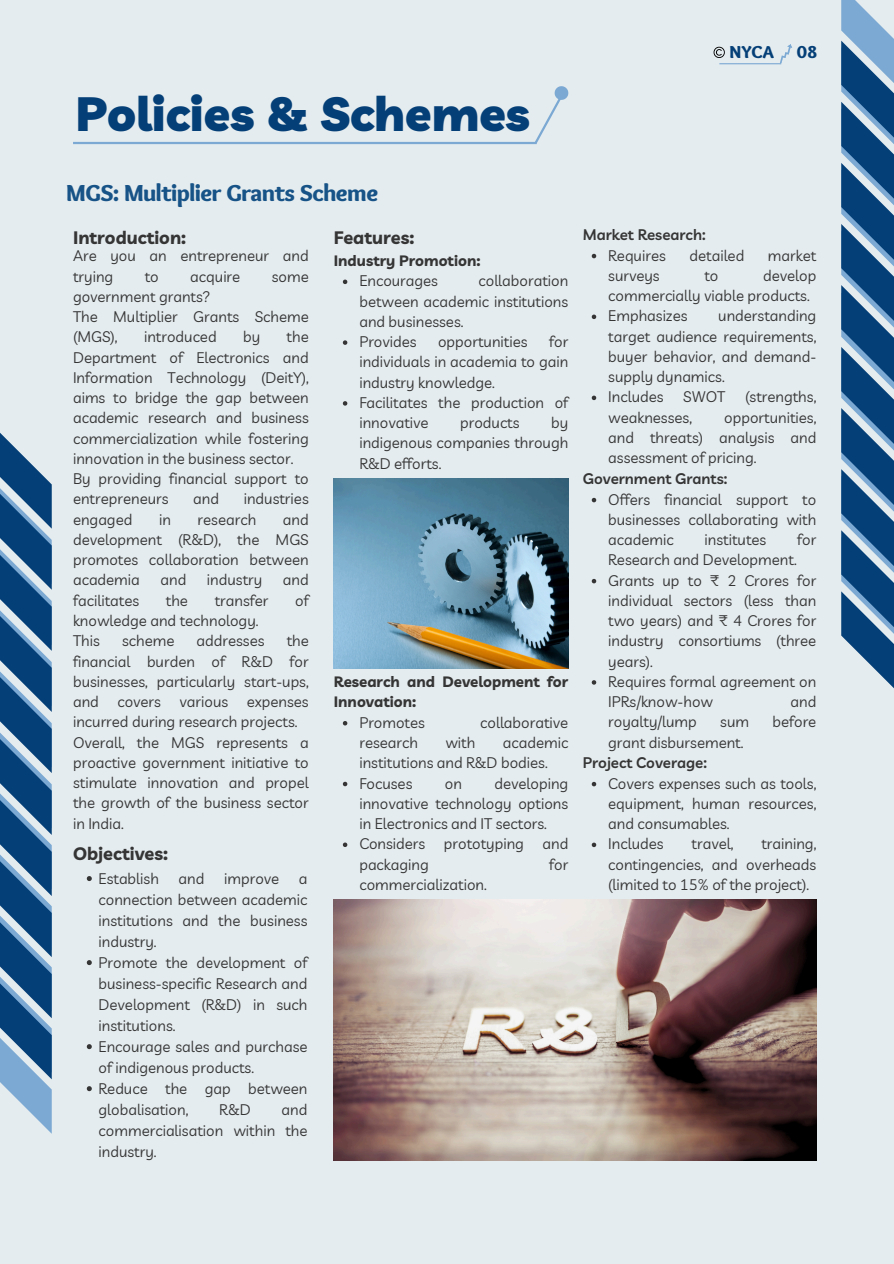
<style>
.page{position:relative;width:894px;height:1264px;background:#fff}
.page>*{position:absolute;margin:0;border:0;box-sizing:border-box;transform-origin:0 0}
.t1{font:900 48px "Livvic";color:#043f77}
.t2{font:900 24px "Sukar";letter-spacing:-.02em;color:#175387}
.t3{font:700 18px "Livvic";color:#353535}
.t4{font:900 18px "Sukar";color:#043f77}
.t5{font:15px/20.2px "Livvic";color:#353535;text-align:justify}
.t6{font:700 15px/20.2px "Livvic";color:#353535}
.t7{font:600 15px "Livvic";color:#353535}
</style>
<div class="page">
<div style="left:0;top:0;width:893px;height:1263px;background:#e5ecef"></div>
<svg style="left:841px;top:0;width:52px;height:688px"></svg>
<svg style="left:0;top:433px;width:52px;height:700px"></svg>
<svg style="left:780px;top:44px;width:12px;height:20px"></svg>
<hr style="left:719px;top:63px;width:62px;height:1px;background:#7ba9d3">
<svg style="left:713px;top:47px;width:11px;height:11px"></svg>
<svg style="left:532px;top:86px;width:36px;height:59px"></svg>
<hr style="left:73px;top:142px;width:463px;height:2px;background:#7ba9d3">
<img style="left:334px;top:478px;width:234px;height:190px">
<img style="left:333px;top:899px;width:483px;height:261px">
<svg style="left:87px;top:876px;width:5px;height:5px"></svg>
<svg style="left:87px;top:960px;width:5px;height:5px"></svg>
<svg style="left:87px;top:1044px;width:5px;height:5px"></svg>
<svg style="left:87px;top:1086px;width:5px;height:5px"></svg>
<svg style="left:343px;top:279px;width:4px;height:5px"></svg>
<svg style="left:343px;top:340px;width:4px;height:5px"></svg>
<svg style="left:343px;top:401px;width:4px;height:4px"></svg>
<svg style="left:343px;top:721px;width:4px;height:4px"></svg>
<svg style="left:343px;top:781px;width:4px;height:5px"></svg>
<svg style="left:343px;top:842px;width:4px;height:5px"></svg>
<svg style="left:591px;top:254px;width:5px;height:4px"></svg>
<svg style="left:591px;top:314px;width:5px;height:5px"></svg>
<svg style="left:591px;top:395px;width:5px;height:5px"></svg>
<svg style="left:591px;top:498px;width:5px;height:4px"></svg>
<svg style="left:591px;top:579px;width:5px;height:4px"></svg>
<svg style="left:591px;top:680px;width:5px;height:4px"></svg>
<svg style="left:591px;top:781px;width:5px;height:5px"></svg>
<svg style="left:591px;top:842px;width:5px;height:5px"></svg>
<p class="t1" style="left:75px;top:83px;width:455px">Policies &amp; Schemes</p>
<p class="t4" style="left:729px;top:41px;width:46px">NYCA</p>
<p class="t4" style="left:796px;top:42px;width:22px">08</p>
<p class="t2" style="left:66px;top:179px;width:313px">MGS: Multiplier Grants Scheme</p>
<p class="t3" style="left:73px;top:226px;width:115px">Introduction:</p>
<p class="t5" style="left:73px;top:245px;width:237px">Are you an entrepreneur and trying</p>
<p class="t5" style="left:145px;top:266px;width:16px">to</p>
<p class="t5" style="left:190px;top:266px;width:51px">acquire</p>
<p class="t5" style="left:272px;top:266px;width:38px">some</p>
<p class="t5" style="left:73px;top:286px;width:139px">government grants?</p>
<p class="t5" style="left:73px;top:306px;width:237px">The Multiplier Grants Scheme (MGS),</p>
<p class="t5" style="left:73px;top:326px;width:237px;text-indent:213px">the Department of Electronics and Information Technology (DeitY), aims to bridge the gap between academic research and business commercialization while fostering innovation in the business sector.</p>
<h1 class="t5" style="left:73px;top:468px;width:237px">By providing financial support to entrepreneurs</h1>
<p class="t5" style="left:144px;top:326px;width:74px">introduced</p>
<p class="t5" style="left:243px;top:326px;width:19px">by</p>
<h1 class="t5" style="left:193px;top:488px;width:27px">and</h1>
<h1 class="t5" style="left:244px;top:488px;width:67px">industries</h1>
<h1 class="t5" style="left:73px;top:509px;width:61px">engaged</h1>
<h1 class="t5" style="left:159px;top:509px;width:13px">in</h1>
<h1 class="t5" style="left:197px;top:509px;width:60px">research</h1>
<h1 class="t5" style="left:73px;top:509px;width:237px;text-indent:210px">and development (R&amp;D), the MGS promotes collaboration between academia</h1>
<h1 class="t5" style="left:160px;top:569px;width:27px">and</h1>
<h1 class="t5" style="left:207px;top:569px;width:57px">industry</h1>
<h1 class="t5" style="left:283px;top:569px;width:27px">and</h1>
<h1 class="t5" style="left:73px;top:590px;width:68px">facilitates</h1>
<h1 class="t5" style="left:166px;top:590px;width:24px">the</h1>
<h1 class="t5" style="left:214px;top:590px;width:55px">transfer</h1>
<h1 class="t5" style="left:295px;top:590px;width:15px">of</h1>
<h1 class="t5" style="left:73px;top:610px;width:187px">knowledge and technology.</h1>
<p class="t5" style="left:73px;top:630px;width:28px">This</p>
<p class="t5" style="left:122px;top:630px;width:54px">scheme</p>
<p class="t5" style="left:196px;top:630px;width:69px">addresses</p>
<p class="t5" style="left:73px;top:630px;width:237px;text-indent:213px">the financial burden of R&amp;D for businesses, particularly start-ups, and covers various expenses incurred during research projects.</p>
<h2 class="t5" style="left:73px;top:731px;width:237px">Overall, the MGS represents a proactive government initiative to stimulate innovation and propel the growth of the business sector in India.</h2>
<p class="t3" style="left:73px;top:841px;width:96px">Objectives:</p>
<h4 class="t5" style="left:98px;top:867px;width:62px">Establish</h4>
<h4 class="t5" style="left:178px;top:867px;width:27px">and</h4>
<h4 class="t5" style="left:224px;top:867px;width:57px">improve</h4>
<h4 class="t5" style="left:98px;top:867px;width:210px;line-height:21px;text-indent:200px">a connection between academic institutions and the business industry.</h4>
<p class="t5" style="left:98px;top:951px;width:210px;line-height:21px">Promote the development of business-specific Research and Development (R&amp;D) in such institutions.</p>
<p class="t5" style="left:98px;top:1035px;width:210px;line-height:21px">Encourage sales and purchase of indigenous products.</p>
<p class="t5" style="left:98px;top:1077px;width:210px;line-height:21px">Reduce the gap between globalisation,</p>
<p class="t5" style="left:98px;top:1098px;width:210px;line-height:21px;text-indent:183px">and commercialisation within the industry.</p>
<p class="t5" style="left:219px;top:1098px;width:33px">R&amp;D</p>
<p class="t3" style="left:334px;top:226px;width:82px">Features:</p>
<h4 class="t6" style="left:334px;top:250px;width:148px">Industry Promotion:</h4>
<p class="t5" style="left:359px;top:270px;width:80px">Encourages</p>
<p class="t5" style="left:359px;top:270px;width:210px;text-indent:119px">collaboration between academic institutions and businesses.</p>
<p class="t5" style="left:359px;top:331px;width:59px">Provides</p>
<p class="t5" style="left:438px;top:331px;width:91px">opportunities</p>
<p class="t5" style="left:359px;top:331px;width:210px;text-indent:190px">for individuals in academia to gain industry knowledge.</p>
<p class="t5" style="left:359px;top:392px;width:210px">Facilitates the production of innovative</p>
<p class="t5" style="left:359px;top:412px;width:210px;text-indent:192px">by indigenous companies through R&amp;D efforts.</p>
<p class="t5" style="left:460px;top:412px;width:61px">products</p>
<h4 class="t6" style="left:334px;top:671px;width:236px">Research and Development for<br>Innovation:</h4>
<h5 class="t5" style="left:359px;top:712px;width:67px">Promotes</h5>
<h5 class="t5" style="left:480px;top:712px;width:90px">collaborative</h5>
<h5 class="t5" style="left:359px;top:732px;width:60px">research</h5>
<h5 class="t5" style="left:445px;top:732px;width:31px">with</h5>
<h5 class="t5" style="left:359px;top:732px;width:210px;text-indent:143px">academic institutions and R&amp;D bodies.</h5>
<p class="t5" style="left:359px;top:772px;width:55px">Focuses</p>
<p class="t5" style="left:445px;top:772px;width:19px">on</p>
<p class="t5" style="left:359px;top:772px;width:210px;text-indent:135px">developing innovative technology options in Electronics and IT sectors.</p>
<p class="t5" style="left:359px;top:833px;width:210px">Considers prototyping and packaging</p>
<p class="t5" style="left:549px;top:853px;width:21px">for</p>
<p class="t5" style="left:359px;top:874px;width:129px">commercialization.</p>
<p class="t7" style="left:582px;top:225px;width:124px">Market Research:</p>
<p class="t5" style="left:608px;top:245px;width:59px">Requires</p>
<p class="t5" style="left:689px;top:245px;width:56px">detailed</p>
<p class="t5" style="left:767px;top:245px;width:50px">market</p>
<p class="t5" style="left:608px;top:265px;width:53px">surveys</p>
<p class="t5" style="left:704px;top:265px;width:16px">to</p>
<p class="t5" style="left:608px;top:265px;width:209px;text-indent:155px">develop commercially viable products.</p>
<h5 class="t5" style="left:608px;top:305px;width:81px">Emphasizes</h5>
<h5 class="t5" style="left:608px;top:305px;width:209px;text-indent:110px">understanding target audience requirements, buyer behavior, and demand&shy;supply dynamics.</h5>
<p class="t5" style="left:608px;top:386px;width:57px">Includes</p>
<p class="t5" style="left:683px;top:386px;width:44px">SWOT</p>
<p class="t5" style="left:745px;top:386px;width:73px">(strengths,</p>
<p class="t5" style="left:608px;top:407px;width:85px">weaknesses,</p>
<p class="t5" style="left:608px;top:407px;width:209px;text-indent:116px">opportunities, and threats) analysis and assessment of pricing.</p>
<p class="t7" style="left:582px;top:469px;width:146px">Government Grants:</p>
<p class="t5" style="left:608px;top:489px;width:209px">Offers financial support to businesses collaborating with academic</p>
<p class="t5" style="left:704px;top:529px;width:63px">institutes</p>
<p class="t5" style="left:796px;top:529px;width:21px">for</p>
<p class="t5" style="left:608px;top:549px;width:190px">Research and Development.</p>
<h5 class="t5" style="left:608px;top:570px;width:209px">Grants up to ₹ 2 Crores for individual sectors (less than two years) and ₹ 4 Crores for industry consortiums (three years).</h5>
<p class="t5" style="left:608px;top:671px;width:209px">Requires formal agreement on<br>IPRs/know-how</p>
<p class="t5" style="left:790px;top:691px;width:27px">and</p>
<p class="t5" style="left:608px;top:711px;width:90px">royalty/lump</p>
<p class="t5" style="left:720px;top:711px;width:30px">sum</p>
<p class="t5" style="left:772px;top:711px;width:45px">before</p>
<p class="t5" style="left:608px;top:732px;width:137px">grant disbursement.</p>
<p class="t7" style="left:582px;top:753px;width:126px">Project Coverage:</p>
<p class="t5" style="left:608px;top:772px;width:209px">Covers expenses such as tools, equipment, human resources, and consumables.</p>
<h5 class="t5" style="left:608px;top:833px;width:57px">Includes</h5>
<h5 class="t5" style="left:691px;top:833px;width:43px">travel,</h5>
<h5 class="t5" style="left:608px;top:833px;width:209px;text-indent:153px">training, contingencies, and overheads (limited to 15% of the project).</h5>
</div>
